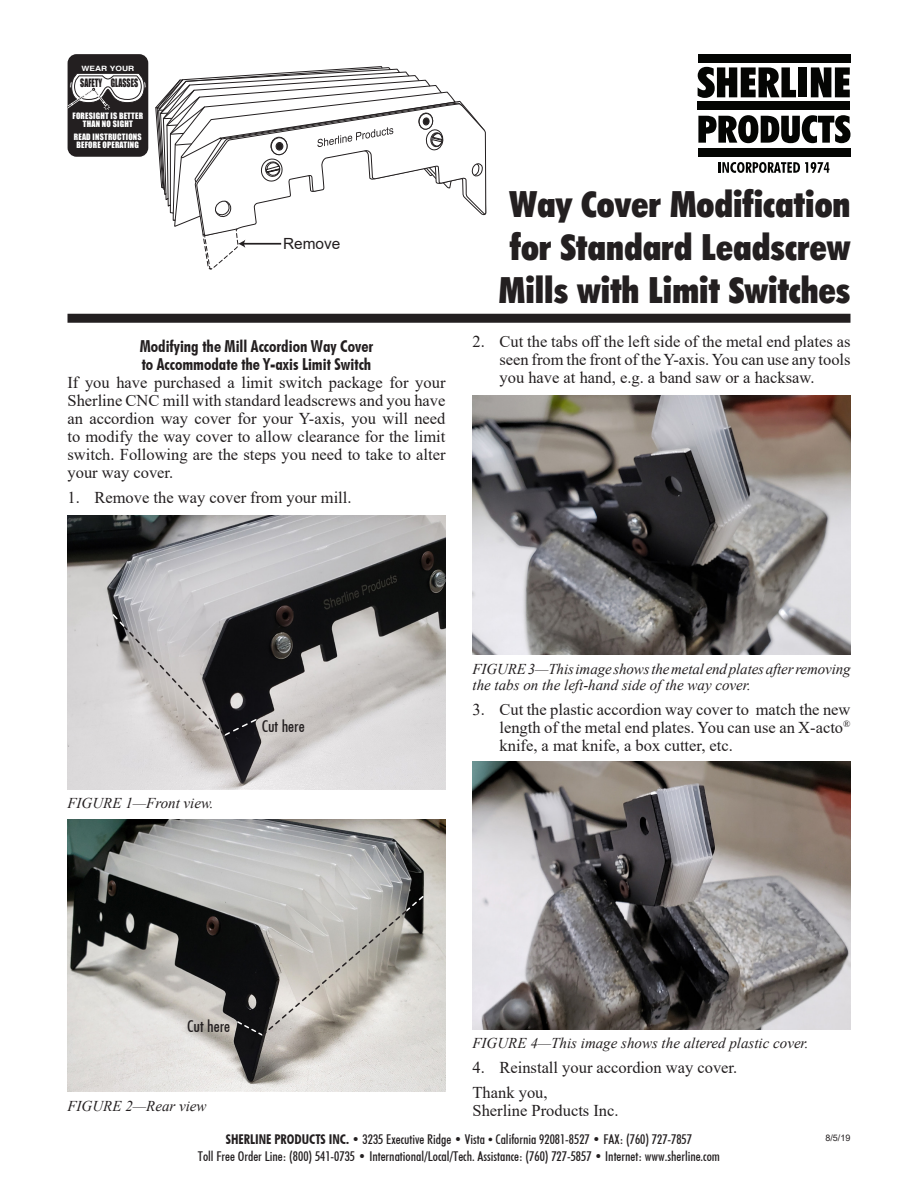
<style>
.page{position:relative;width:918px;height:1188px;background:#fff}
.page>*{position:absolute;margin:0;border:0;box-sizing:border-box;transform-origin:0 0}
.Headline{font:36px/43.2px "Futuri Condensed Extra Bold SWFTE";color:#231f20;text-align:center}
.numbers_indent{font:16.5px/18px "Times New Roman";color:#231f20;text-align:justify}
.Body_text{font:16.5px/18px "Times New Roman";color:#231f20;text-align:justify}
.Subhead_2{font:16.5px/18px "Futuri Condensed Bold SWFTE";color:#231f20}
.Thank_you{font:16.5px "Times New Roman";color:#231f20}
.Parts_table{font:16.5px "Futuri Condensed Regular SWFTE";color:#231f20}
.t1{font:15.45px "Arial";color:#231f20}
.Body_text-2{font:italic 15px/16.5px "Times New Roman";color:#231f20}
.t2{font:13.5px/16.5px "Futuri Condensed Regular SWFTE";color:#231f20;text-align:center}
.t3{font:10.65px "Impact";color:#231f20;scale:.75 1}
.t4{font:9px "Arial";color:#231f20}
.t5{font:8.1px/8.1px "Impact";letter-spacing:.025em;color:#fff;text-align:center}
.t6{font:700 7.35px "Helvetica";color:#fff;scale:1.17 1}
.s1{font-family:"Futuri Condensed Bold SWFTE"}
.s2{font-family:"Futuri Condensed Extra Bold SWFTE"}
.s3{font-family:"Times"}
</style>
<div class="page">
<img style="left:68px;top:515px;width:378px;height:274px">
<img style="left:68px;top:819px;width:378px;height:272px">
<img style="left:472px;top:395px;width:378px;height:259px">
<img style="left:472px;top:762px;width:378px;height:267px">
<div style="left:68px;top:314px;width:782px;height:9px;background:#231f20"></div>
<svg style="left:155px;top:66px;width:331px;height:203px"></svg>
<svg style="left:236px;top:895px;width:189px;height:142px;background:#a09d98"></svg>
<svg style="left:111px;top:613px;width:147px;height:124px;background:#918f8f"></svg>
<div style="left:68px;top:54px;width:80px;height:103px;background:#231f20;border-radius:9px"></div>
<svg style="left:67px;top:73px;width:79px;height:37px"></svg>
<svg style="left:698px;top:67px;width:98px;height:31px"></svg>
<div style="left:799px;top:67px;width:8px;height:30px;background:#040503"></div>
<svg style="left:811px;top:67px;width:39px;height:30px"></svg>
<svg style="left:698px;top:115px;width:152px;height:28px"></svg>
<div style="left:698px;top:102px;width:152px;height:8px;background:#040503"></div>
<div style="left:698px;top:148px;width:152px;height:8px;background:#040503"></div>
<div style="left:698px;top:54px;width:152px;height:9px;background:#040503"></div>
<svg style="left:718px;top:162px;width:111px;height:11px"></svg>
<p class="t6" style="left:82px;top:64px;width:47px">WEAR YOUR</p>
<p class="t3" style="left:80px;top:75px;width:79px">SAFETY GLASSES</p>
<p class="t5" style="left:73px;top:112px;width:72px">FORESIGHT IS BETTER<br>THAN NO SIGHT</p>
<p class="t5" style="left:74px;top:133px;width:69px">READ INSTRUCTIONS<br>BEFORE OPERATING</p>
<p class="t1" style="left:283px;top:233px;width:59px">Remove</p>
<p class="Subhead_2" style="left:140px;top:337px;width:235px">Modifying the Mill Accordion Way Cover to Accommodate the Y-axis Limit Switch</p>
<p class="Body_text" style="left:68px;top:373px;width:380px">If you have purchased a limit switch package for your Sherline CNC mill with standard leadscrews and you have an accordion way cover for your Y-axis, you will need to modify the way cover to allow clearance for the limit switch. Following are the steps you need to take to alter your way cover.</p>
<p class="numbers_indent" style="left:68px;top:488px;width:286px">1. Remove the way cover from your mill.</p>
<p class="Headline" style="left:499px;top:181px;width:353px">Way Cover Modification for Standard Leadscrew<br>Mills with Limit Switches</p>
<p class="numbers_indent" style="left:500px;top:332px;width:353px;text-indent:-27px">2. Cut the tabs off the left side of the metal end plates as seen from the front of the Y-axis. You can use any tools you have at hand, e.g. a band saw or a hacksaw.</p>
<p class="Body_text-2" style="left:68px;top:795px;width:148px">FIGURE 1—Front view.</p>
<p class="Parts_table" style="left:262px;top:716px;width:44px">Cut here</p>
<p class="Body_text-2" style="left:472px;top:660px;width:380px">FIGURE 3—This image shows the metal end plates after removing the tabs on the left-hand side of the way cover.</p>
<p class="numbers_indent" style="left:500px;top:700px;width:353px;text-indent:-27px">3. Cut the plastic accordion way cover to match the new length of the metal end plates. You can use an X-acto<sup>® </sup>knife, a mat knife, a box cutter, etc.</p>
<p class="Parts_table" style="left:187px;top:1016px;width:44px">Cut here</p>
<p class="Body_text-2" style="left:68px;top:1097px;width:141px">FIGURE 2—Rear view</p>
<p class="Body_text-2" style="left:472px;top:1035px;width:338px">FIGURE 4—This image shows the altered plastic cover.</p>
<p class="numbers_indent" style="left:472px;top:1058px;width:266px">4. Reinstall your accordion way cover.</p>
<p class="Thank_you" style="left:472px;top:1081px;width:77px">Thank you,</p>
<p class="Thank_you" style="left:472px;top:1099px;width:148px">Sherline Products Inc.</p>
<p class="t2" style="left:198px;top:1131px;width:524px"><span class="s1">SHERLINE PRODUCTS INC.</span> <span class="s2">•</span> 3235 Executive Ridge <span class="s2">•</span> Vista <span class="s3">•</span> California 92081-8527 <span class="s2">•</span> FAX: (760) 727-7857<br>Toll Free Order Line: (800) 541-0735 <span class="s2">•</span> International/Local/Tech. Assistance: (760) 727-5857 <span class="s2">•</span> Internet: www.sherline.com</p>
<p class="t4" style="left:825px;top:1131px;width:27px">8/5/19</p>
</div>
